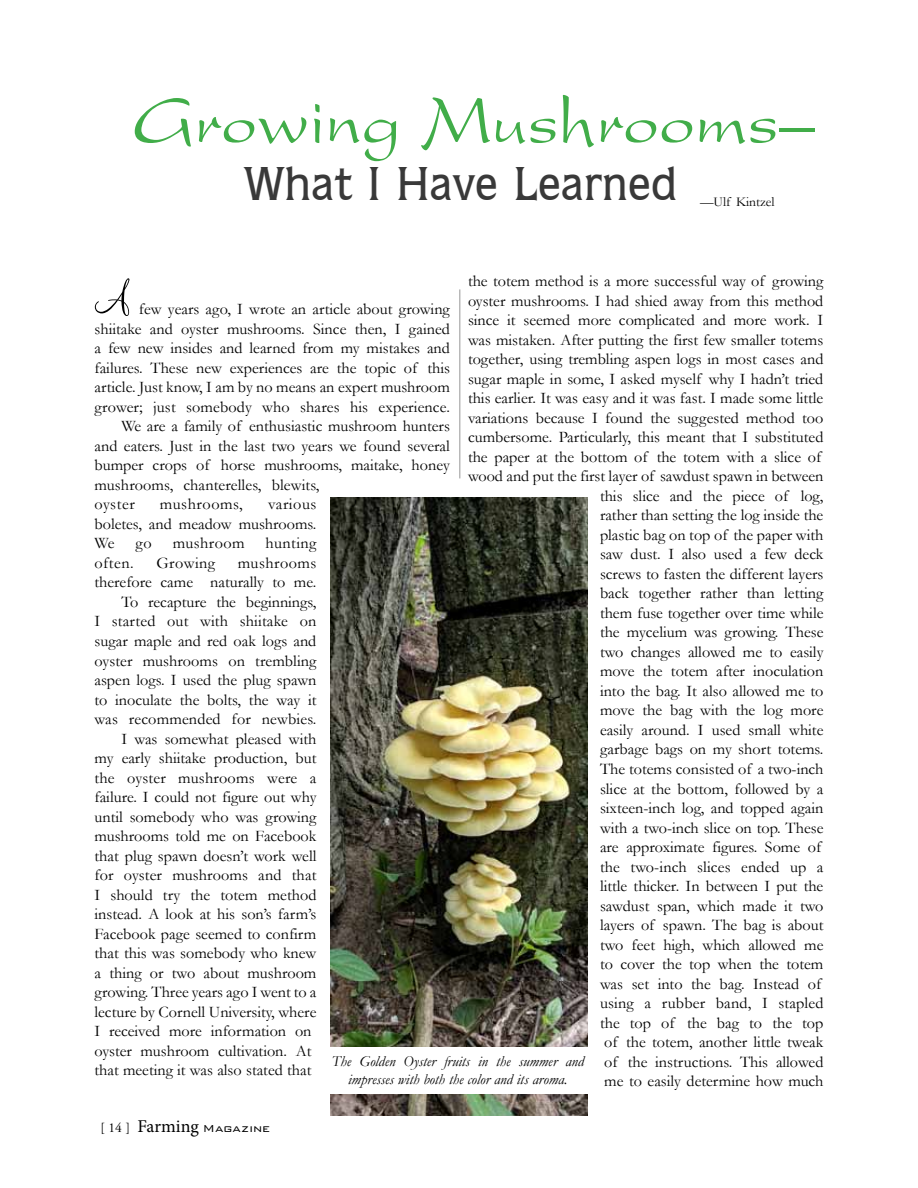
<style>
.page{position:relative;width:918px;height:1188px;background:#fff}
.page>*{position:absolute;margin:0;border:0;box-sizing:border-box;transform-origin:0 0}
.t1{font:72px "President Plain";color:#41ad49}
.t2{font:51px "Monterey BT";color:#000}
.t3{font:500 48px "Quorum IT Cby BT";color:#393939}
.t4{font:16.2px/19.5px "Garamond";color:#000;text-align:justify}
.t5{font:16.2px "Garamond";letter-spacing:.03em;color:#000}
.t6{font:16.2px "Garamond";letter-spacing:.025em;color:#000}
.t7{font:16.2px "Garamond";letter-spacing:.035em;color:#000}
.t8{font:italic 15px/18.1px "Garamond";color:#000;text-align:center}
.t9{font:300 13.5px "Bank Gothic BT";color:#000}
.t10{font:13.5px "Garamond";color:#000}
.s1{font-family:"Adobe Garamond Pro";font-weight:400}
.s2{font-family:"Minion Pro";font-weight:400;font-size:18px}
</style>
<div class="page">
<hr style="left:459px;top:289px;width:1px;height:189px;background:#000">
<img style="left:331px;top:497px;width:256px;height:619px">
<div style="left:325px;top:1047px;width:266px;height:47px;background:#fff"></div>
<p class="t1" style="left:133px;top:80px;width:683px">Growing Mushrooms–</p>
<p class="t3" style="left:244px;top:154px;width:435px">What I Have Learned</p>
<p class="t10" style="left:700px;top:194px;width:76px">—Ulf Kintzel</p>
<p class="t4" style="left:468px;top:271px;width:357px;text-align:right">the totem method is a more successful way of growing oyster mushrooms. I had shied away from this method since it seemed more complicated and more work. I was mistaken. After putting the first few smaller totems together, using trembling aspen logs in most cases and sugar maple in some, I asked myself why I hadn’t tried this earlier. It was easy and it was fast. I made some little variations because I found the suggested method too cumbersome. Particularly, this meant that I substituted the paper at the bottom of the totem with a slice of wood and put the first layer of sawdust spawn in between this slice and the piece of log,<br>rather than setting the log inside the<br>plastic bag on top of the paper with<br>saw dust. I also used a few deck<br>screws to fasten the different layers<br>back together rather than letting<br>them fuse together over time while<br>the mycelium was growing. These<br>two changes allowed me to easily<br>move the totem after inoculation<br>into the bag. It also allowed me to<br>move the bag with the log more<br>easily around. I used small white<br>garbage bags on my short totems.<br>The totems consisted of a two-inch<br>slice at the bottom, followed by a<br>sixteen-inch log, and topped again<br>with a two-inch slice on top. These<br>are approximate figures. Some of<br>the two-inch slices ended up a<br>little thicker. In between I put the<br>sawdust span, which made it two<br>layers of spawn. The bag is about<br>two feet high, which allowed me<br>to cover the top when the totem<br>was set into the bag. Instead of<br>using a rubber band, I stapled<br>the top of the bag to the top<br>of the totem, another little tweak<br>of the instructions. This allowed<br>me to easily determine how much</p>
<p class="t2" style="left:94px;top:269px;width:40px">A</p>
<p class="t4" style="left:139px;top:299px;width:312px">few years ago, I wrote an article about growing</p>
<p class="t4" style="left:94px;top:319px;width:357px">shiitake and oyster mushrooms. Since then, I gained</p>
<p class="t4" style="left:94px;top:338px;width:357px">a few new insides and learned from my mistakes and</p>
<p class="t4" style="left:94px;top:358px;width:357px">failures. These new experiences are the topic of this</p>
<p class="t4" style="left:94px;top:377px;width:357px">article. Just know, I am by no means an expert mushroom</p>
<p class="t4" style="left:94px;top:397px;width:357px">grower; just somebody who shares his experience.</p>
<p class="t4" style="left:122px;top:416px;width:330px">We are a family of enthusiastic mushroom hunters</p>
<p class="t4" style="left:94px;top:436px;width:357px">and eaters. Just in the last two years we found several</p>
<p class="t4" style="left:94px;top:455px;width:357px">bumper crops of horse mushrooms, maitake, honey</p>
<p class="t4" style="left:94px;top:475px;width:227px">mushrooms, chanterelles, blewits,</p>
<p class="t4" style="left:94px;top:494px;width:42px">oyster</p>
<p class="t7" style="left:160px;top:495px;width:84px">mushrooms,</p>
<p class="t4" style="left:94px;top:494px;width:223px;text-indent:174px">various boletes, and meadow mushrooms.<br>We</p>
<p class="t4" style="left:136px;top:533px;width:18px">go</p>
<p class="t6" style="left:173px;top:534px;width:73px">mushroom</p>
<p class="t6" style="left:265px;top:534px;width:53px">hunting</p>
<p class="t4" style="left:94px;top:553px;width:41px">often.</p>
<p class="t5" style="left:156px;top:553px;width:60px">Growing</p>
<p class="t5" style="left:238px;top:553px;width:80px">mushrooms</p>
<p class="t4" style="left:94px;top:572px;width:223px">therefore came naturally to me.</p>
<p class="t4" style="left:122px;top:592px;width:196px">To recapture the beginnings,</p>
<p class="t4" style="left:94px;top:611px;width:223px">I started out with shiitake on</p>
<p class="t4" style="left:94px;top:631px;width:223px">sugar maple and red oak logs and</p>
<p class="t4" style="left:94px;top:651px;width:224px">oyster mushrooms on trembling</p>
<p class="t4" style="left:94px;top:670px;width:224px">aspen logs. I used the plug spawn</p>
<p class="t4" style="left:94px;top:690px;width:223px">to inoculate the bolts, the way it</p>
<p class="t4" style="left:94px;top:709px;width:223px">was recommended for newbies.</p>
<p class="t4" style="left:122px;top:729px;width:196px">I was somewhat pleased with</p>
<p class="t4" style="left:94px;top:748px;width:223px">my early shiitake production, but</p>
<p class="t4" style="left:94px;top:768px;width:223px">the oyster mushrooms were a</p>
<p class="t4" style="left:94px;top:787px;width:223px">failure. I could not figure out why</p>
<p class="t4" style="left:94px;top:807px;width:223px">until somebody who was growing</p>
<p class="t4" style="left:94px;top:826px;width:223px">mushrooms told me on Facebook</p>
<p class="t4" style="left:94px;top:846px;width:223px">that plug spawn doesn’t work well</p>
<p class="t4" style="left:94px;top:865px;width:223px">for oyster mushrooms and that</p>
<p class="t4" style="left:94px;top:885px;width:223px">I should try the totem method</p>
<p class="t4" style="left:94px;top:904px;width:223px">instead. A look at his son’s farm’s</p>
<p class="t4" style="left:94px;top:924px;width:223px">Facebook page seemed to confirm</p>
<p class="t4" style="left:94px;top:943px;width:223px">that this was somebody who knew</p>
<p class="t4" style="left:94px;top:963px;width:223px">a thing or two about mushroom</p>
<p class="t4" style="left:94px;top:982px;width:223px">growing. Three years ago I went to a</p>
<p class="t4" style="left:94px;top:1002px;width:223px">lecture by Cornell University, where</p>
<p class="t4" style="left:94px;top:1021px;width:219px">I received more information on</p>
<p class="t4" style="left:94px;top:1041px;width:219px">oyster mushroom cultivation. At</p>
<p class="t4" style="left:94px;top:1060px;width:218px">that meeting it was also stated that</p>
<p class="t8" style="left:332px;top:1052px;width:254px">The Golden Oyster fruits in the summer and impresses with both the color and its aroma.</p>
<p class="t9" style="left:100px;top:1121px;width:171px"><span class="s1">[ 14 ]</span> <span class="s2">Farming</span> Magazine</p>
</div>
